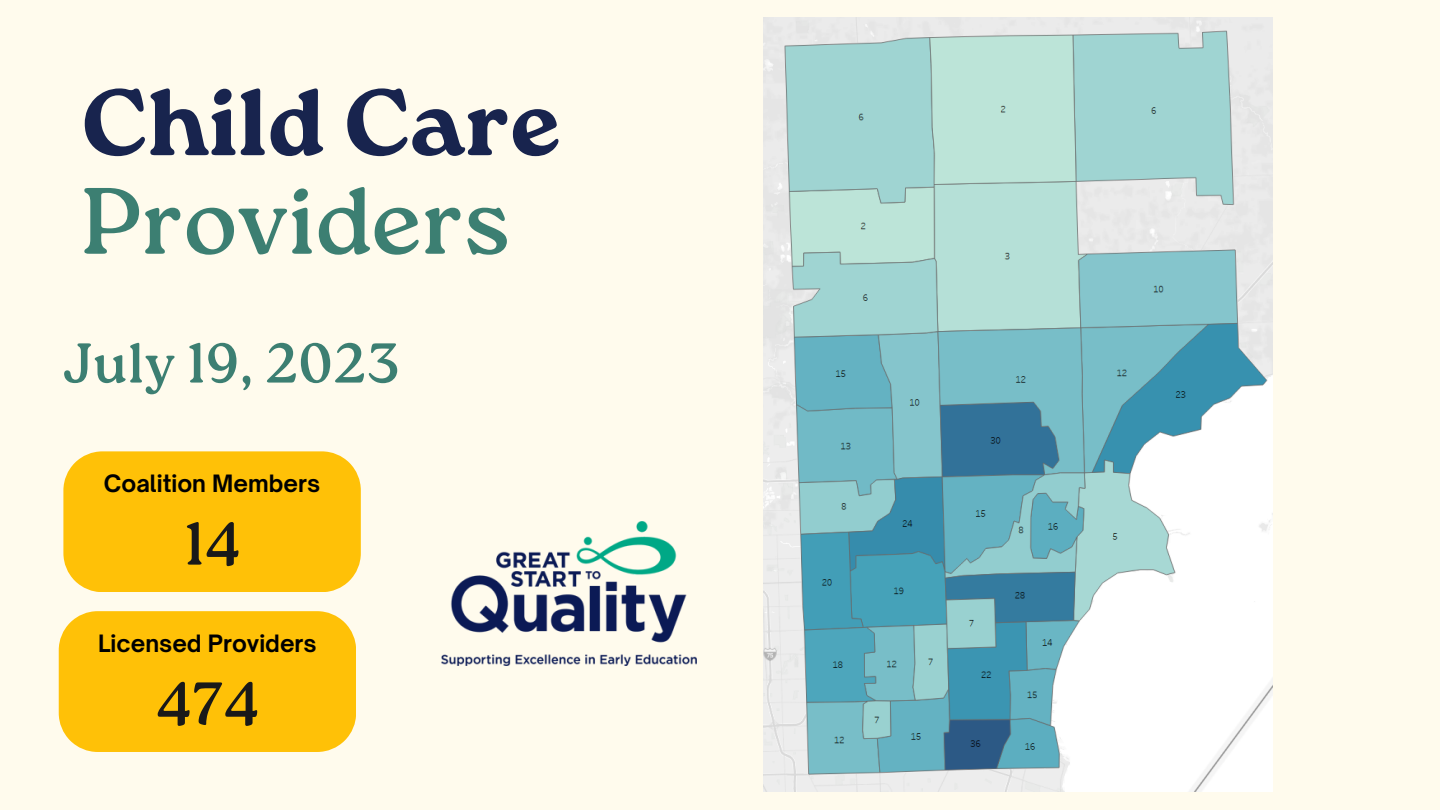
<style>
.page{position:relative;width:1440px;height:810px;background:#fffbed}
.page>*{position:absolute;margin:0;border:0;box-sizing:border-box;transform-origin:0 0}
.t1{font:94px "Roca One Bl";color:#18244e}
.t2{font:94px "Roca One";color:#3c7f72}
.t3{font:60px "Roca One";color:#191919}
.t4{font:56px "Roca One";color:#3c7f72}
.t5{font:700 22.9px "Open Sauce One";color:#000}
</style>
<div class="page">
<img style="left:441px;top:522px;width:256px;height:143px">
<div style="left:59px;top:611px;width:297px;height:141px;background:#ffc107"></div>
<div style="left:63px;top:451px;width:298px;height:141px;background:#ffc107"></div>
<img style="left:763px;top:18px;width:510px;height:774px">
<p class="t1" style="left:81px;top:68px;width:481px">Child Care</p>
<p class="t2" style="left:81px;top:166px;width:431px">Providers</p>
<p class="t4" style="left:63px;top:330px;width:338px">July 19, 2023</p>
<p class="t5" style="left:104px;top:469px;width:218px">Coalition Members</p>
<p class="t3" style="left:184px;top:509px;width:58px">14</p>
<p class="t5" style="left:98px;top:629px;width:220px">Licensed Providers</p>
<p class="t3" style="left:156px;top:669px;width:105px">474</p>
</div>
